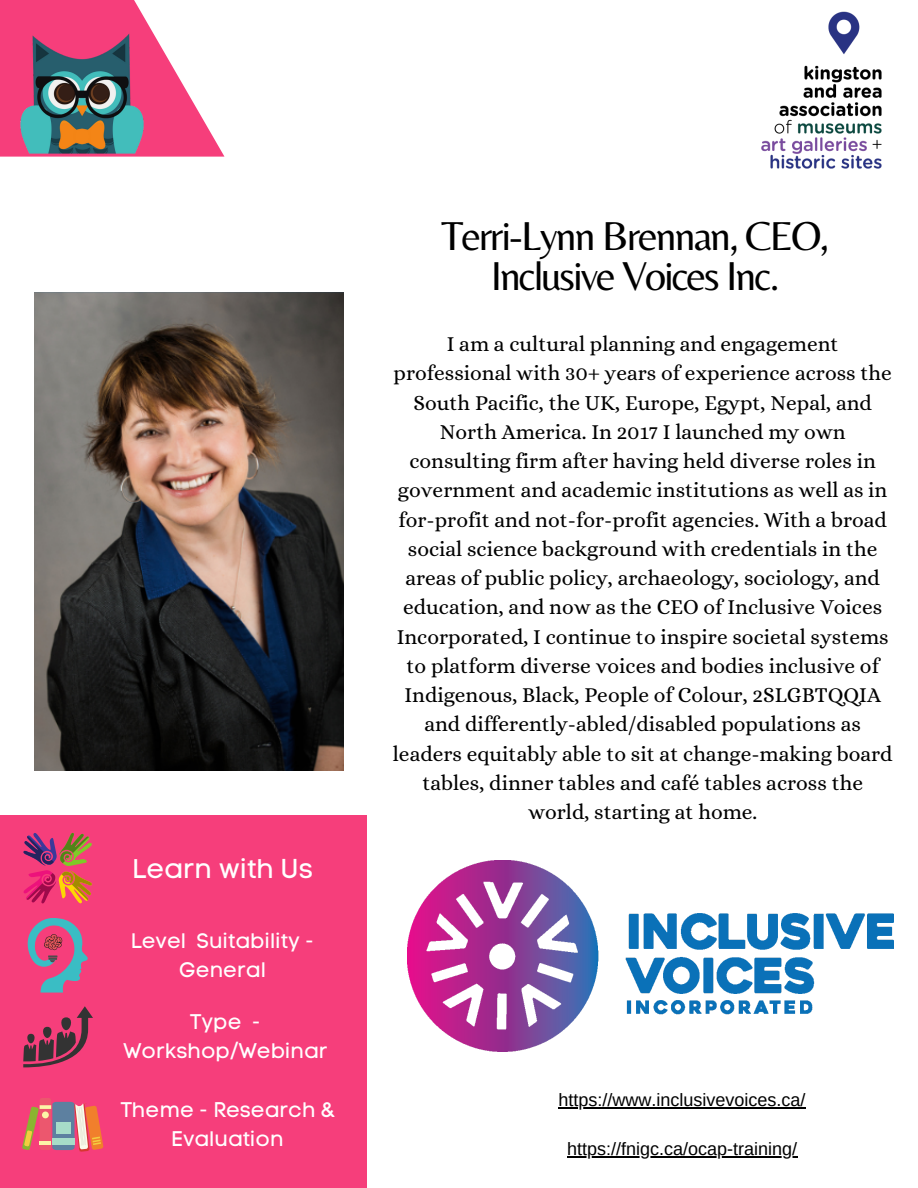
<style>
.page{position:relative;width:918px;height:1188px;background:#fff}
.page>*{position:absolute;margin:0;border:0;box-sizing:border-box;transform-origin:0 0}
.t1{font:42px "Belleza";letter-spacing:-.05em;color:#000}
.t2{font:27px "Code Pro Normal LC";color:#fff}
.t3{font:21.45px/29.2px "Alice";color:#000;text-align:center}
.t4{font:21px/29.2px "Code Pro Normal LC";color:#fff;text-align:center}
.t5{font:18px "Arimo";color:#000}
</style>
<div class="page">
<div style="left:0;top:816px;width:367px;height:372px;background:#f63e7b"></div>
<div style="left:40px;top:1098px;width:11px;height:52px;background:#ec576e;border-radius:3px"></div>
<svg style="left:22px;top:1102px;width:82px;height:50px"></svg>
<svg style="left:77px;top:1108px;width:5px;height:38px"></svg>
<div style="left:79px;top:1107px;width:5px;height:38px;background:#eeeedf"></div>
<svg style="left:81px;top:1107px;width:5px;height:38px"></svg>
<svg style="left:27px;top:918px;width:61px;height:75px"></svg>
<svg style="left:23px;top:1006px;width:70px;height:61px"></svg>
<svg style="left:23px;top:832px;width:69px;height:72px"></svg>
<svg style="left:0;top:0;width:224px;height:157px"></svg>
<img style="left:18px;top:30px;width:127px;height:127px">
<img style="left:761px;top:11px;width:121px;height:158px">
<img style="left:34px;top:293px;width:310px;height:478px">
<img style="left:407px;top:860px;width:486px;height:191px">
<hr style="left:559px;top:1107px;width:247px;height:1px;background:#000">
<hr style="left:567px;top:1156px;width:230px;height:2px;background:#000">
<p class="t2" style="left:132px;top:852px;width:182px">Learn with Us</p>
<p class="t4" style="left:131px;top:926px;width:185px">Level Suitability -<br>General</p>
<p class="t4" style="left:124px;top:1007px;width:206px">Type -<br>Workshop/Webinar</p>
<p class="t4" style="left:121px;top:1095px;width:215px">Theme - Research &amp;<br>Evaluation</p>
<p class="t1" style="left:441px;top:211px;width:390px">Terri-Lynn Brennan, CEO,</p>
<p class="t1" style="left:491px;top:251px;width:291px">Inclusive Voices Inc.</p>
<p class="t3" style="left:393px;top:329px;width:501px">I am a cultural planning and engagement professional with 30+ years of experience across the South Pacific, the UK, Europe, Egypt, Nepal, and North America. In 2017 I launched my own consulting firm after having held diverse roles in government and academic institutions as well as in for-profit and not-for-profit agencies. With a broad social science background with credentials in the areas of public policy, archaeology, sociology, and education, and now as the CEO of Inclusive Voices Incorporated, I continue to inspire societal systems to platform diverse voices and bodies inclusive of Indigenous, Black, People of Colour, 2SLGBTQQIA and differently-abled/disabled populations as leaders equitably able to sit at change-making board tables, dinner tables and café tables across the world, starting at home.</p>
<p class="t5" style="left:559px;top:1090px;width:248px">https://www.inclusivevoices.ca/</p>
<p class="t5" style="left:567px;top:1139px;width:231px">https://fnigc.ca/ocap-training/</p>
</div>
